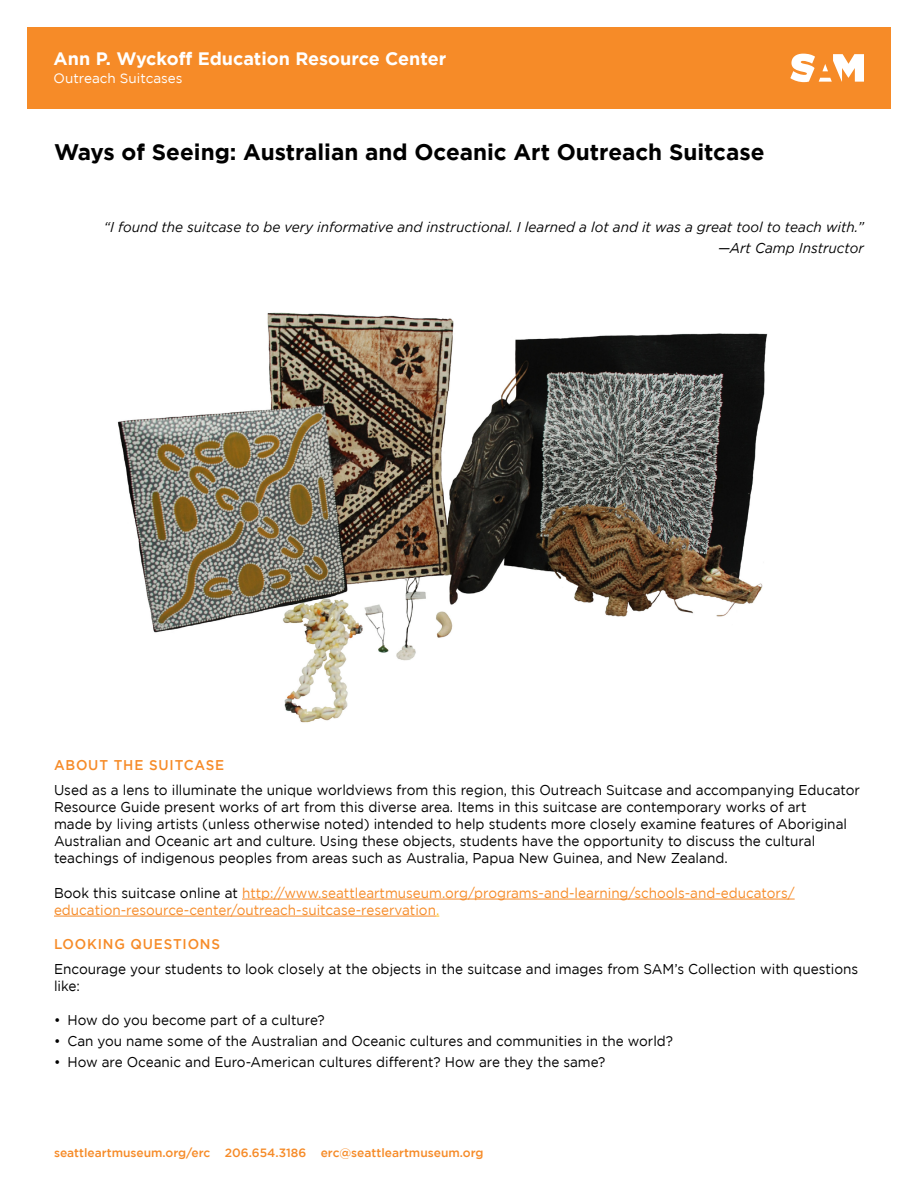
<style>
.page{position:relative;width:918px;height:1188px;background:#fff}
.page>*{position:absolute;margin:0;border:0;box-sizing:border-box;transform-origin:0 0}
.t1{font:700 22.5px "Gotham";color:#000}
.t2{font:700 18px "Gotham";color:#fff}
.t3{font:14.25px/17.1px "Gotham";color:#000;scale:.96 1}
.t4{font:italic 14.25px/21px "Gotham";color:#000;text-align:right;scale:.96 1}
.t5{font:14.1px "Gotham";color:#000;scale:.96 1}
.t6{font:14.1px/17px "Gotham";color:#f68b28;scale:.96 1}
.t7{font:500 14.1px "Gotham";letter-spacing:.06em;color:#f68b28;scale:.96 1}
.t8{font:13.5px "Gotham";color:#fff}
.t9{font:500 12px "Gotham";color:#f68b28}
.s1{font-size:14.25px;color:#000}
.s2{color:#ffc222}
</style>
<div class="page">
<div style="left:27px;top:27px;width:864px;height:82px;background:#f68b28"></div>
<hr style="left:242px;top:899px;width:553px;height:1px;background:#f68b28">
<hr style="left:54px;top:916px;width:382px;height:1px;background:#f68b28">
<svg style="left:790px;top:54px;width:74px;height:28px"></svg>
<img style="left:117px;top:312px;width:651px;height:411px">
<p class="t2" style="left:54px;top:48px;width:394px">Ann P. Wyckoff Education Resource Center</p>
<p class="t8" style="left:54px;top:71px;width:131px">Outreach Suitcases</p>
<h1 class="t1" style="left:54px;top:139px;width:712px">Ways of Seeing: Australian and Oceanic Art Outreach Suitcase</h1>
<p class="t4" style="left:104px;top:216px;width:793px">“I found the suitcase to be very informative and instructional. I learned a lot and it was a great tool to teach with.” —Art Camp Instructor</p>
<p class="t7" style="left:54px;top:757px;width:179px">ABOUT THE SUITCASE</p>
<p class="t3" style="left:54px;top:782px;width:841px">Used as a lens to illuminate the unique worldviews from this region, this Outreach Suitcase and accompanying Educator Resource Guide present works of art from this diverse area. Items in this suitcase are contemporary works of art<br>made by living artists (unless otherwise noted) intended to help students more closely examine features of Aboriginal Australian and Oceanic art and culture. Using these objects, students have the opportunity to discuss the cultural teachings of indigenous peoples from areas such as Australia, Papua New Guinea, and New Zealand.</p>
<p class="t6" style="left:54px;top:884px;width:773px"><span class="s1">Book this suitcase online at</span> http://www.seattleartmuseum.org/programs-and-learning/schools-and-educators/ education-resource-center/outreach-suitcase-reservation<span class="s2">.</span></p>
<p class="t7" style="left:54px;top:936px;width:174px">LOOKING QUESTIONS</p>
<p class="t3" style="left:54px;top:960px;width:839px">Encourage your students to look closely at the objects in the suitcase and images from SAM’s Collection with questions like:</p>
<p class="t5" style="left:54px;top:1012px;width:284px">• How do you become part of a culture?</p>
<p class="t5" style="left:54px;top:1033px;width:646px">• Can you name some of the Australian and Oceanic cultures and communities in the world?</p>
<p class="t5" style="left:54px;top:1054px;width:576px">• How are Oceanic and Euro-American cultures different? How are they the same?</p>
<p class="t9" style="left:54px;top:1146px;width:431px">seattleartmuseum.org/erc 206.654.3186 erc@seattleartmuseum.org</p>
</div>
